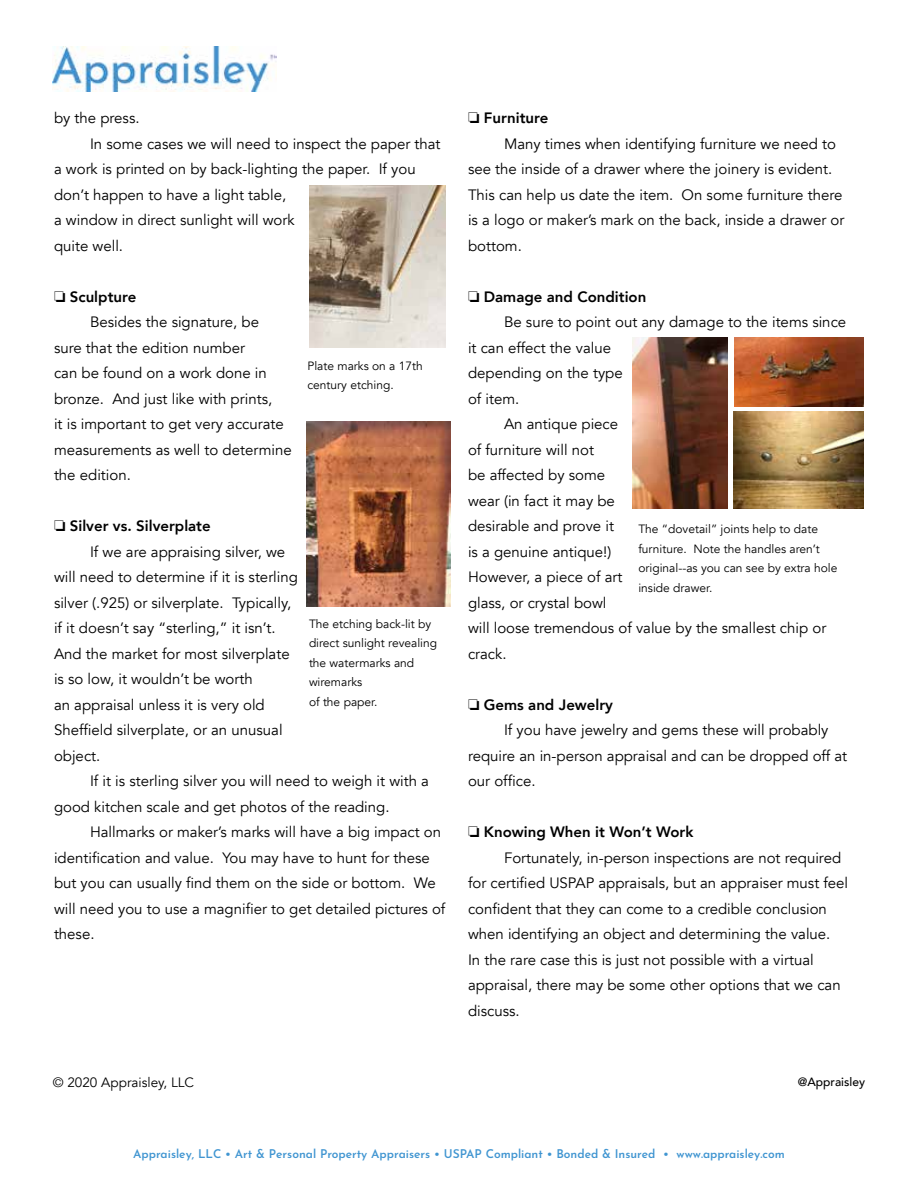
<style>
.page{position:relative;width:918px;height:1188px;background:#fff}
.page>*{position:absolute;margin:0;border:0;box-sizing:border-box;transform-origin:0 0}
.t1{font:15px "Avenir";color:#000}
.t2{font:800 15px "Avenir";color:#000}
.t3{font:13.5px "Avenir";color:#000}
.t4{font:12px/19.5px "Avenir";color:#000}
.t5{font:600 12px "Josefin Sans";color:#4095d1}
.t6{font:500 12px "Avenir";color:#000}
</style>
<div class="page">
<img style="left:306px;top:422px;width:144px;height:184px">
<img style="left:309px;top:185px;width:136px;height:162px">
<img style="left:633px;top:338px;width:94px;height:170px">
<img style="left:735px;top:338px;width:129px;height:68px">
<img style="left:734px;top:411px;width:129px;height:97px">
<img style="left:52px;top:47px;width:225px;height:44px">
<p class="t1" style="left:54px;top:109px;width:87px">by the press.</p>
<p class="t1" style="left:90px;top:134px;width:352px">In some cases we will need to inspect the paper that</p>
<p class="t1" style="left:54px;top:160px;width:363px">a work is printed on by back-lighting the paper. If you</p>
<p class="t1" style="left:54px;top:185px;width:234px">don’t happen to have a light table,</p>
<p class="t1" style="left:54px;top:211px;width:242px">a window in direct sunlight will work</p>
<p class="t1" style="left:54px;top:236px;width:71px">quite well.</p>
<p class="t2" style="left:54px;top:285px;width:84px">❏ Sculpture</p>
<p class="t1" style="left:90px;top:313px;width:171px">Besides the signature, be</p>
<p class="t1" style="left:54px;top:338px;width:193px">sure that the edition number</p>
<p class="t1" style="left:54px;top:364px;width:214px">can be found on a work done in</p>
<p class="t1" style="left:54px;top:389px;width:220px">bronze. And just like with prints,</p>
<p class="t1" style="left:54px;top:415px;width:231px">it is important to get very accurate</p>
<p class="t1" style="left:54px;top:440px;width:239px">measurements as well to determine</p>
<p class="t1" style="left:54px;top:466px;width:78px">the edition.</p>
<p class="t2" style="left:54px;top:514px;width:158px">❏ Silver vs. Silverplate</p>
<p class="t1" style="left:90px;top:542px;width:197px">If we are appraising silver, we</p>
<p class="t1" style="left:54px;top:568px;width:246px">will need to determine if it is sterling</p>
<p class="t1" style="left:54px;top:593px;width:239px">silver (.925) or silverplate. Typically,</p>
<p class="t1" style="left:54px;top:619px;width:223px">if it doesn’t say “sterling,” it isn’t.</p>
<p class="t1" style="left:54px;top:644px;width:237px">And the market for most silverplate</p>
<p class="t1" style="left:54px;top:670px;width:200px">is so low, it wouldn’t be worth</p>
<p class="t1" style="left:54px;top:695px;width:212px">an appraisal unless it is very old</p>
<p class="t1" style="left:54px;top:721px;width:230px">Sheffield silverplate, or an unusual</p>
<p class="t1" style="left:54px;top:746px;width:48px">object.</p>
<p class="t1" style="left:90px;top:772px;width:341px">If it is sterling silver you will need to weigh it with a</p>
<p class="t1" style="left:54px;top:797px;width:337px">good kitchen scale and get photos of the reading.</p>
<p class="t1" style="left:90px;top:823px;width:353px">Hallmarks or maker’s marks will have a big impact on</p>
<p class="t1" style="left:54px;top:848px;width:377px">identification and value. You may have to hunt for these</p>
<p class="t1" style="left:54px;top:874px;width:383px">but you can usually find them on the side or bottom. We</p>
<p class="t1" style="left:54px;top:899px;width:393px">will need you to use a magnifier to get detailed pictures of</p>
<p class="t1" style="left:54px;top:925px;width:42px">these.</p>
<p class="t4" style="left:308px;top:356px;width:117px">Plate marks on a 17th century etching.</p>
<p class="t4" style="left:309px;top:614px;width:130px">The etching back-lit by direct sunlight revealing the watermarks and wiremarks<br>of the paper.</p>
<p class="t2" style="left:468px;top:106px;width:82px">❏ Furniture</p>
<p class="t1" style="left:504px;top:134px;width:334px">Many times when identifying furniture we need to</p>
<p class="t1" style="left:468px;top:160px;width:366px">see the inside of a drawer where the joinery is evident.</p>
<p class="t1" style="left:468px;top:185px;width:376px">This can help us date the item. On some furniture there</p>
<p class="t1" style="left:468px;top:211px;width:378px">is a logo or maker’s mark on the back, inside a drawer or</p>
<p class="t1" style="left:468px;top:236px;width:55px">bottom.</p>
<p class="t2" style="left:468px;top:285px;width:180px">❏ Damage and Condition</p>
<p class="t1" style="left:504px;top:313px;width:344px">Be sure to point out any damage to the items since</p>
<p class="t1" style="left:468px;top:338px;width:145px">it can effect the value</p>
<p class="t1" style="left:468px;top:364px;width:156px">depending on the type</p>
<p class="t1" style="left:468px;top:389px;width:53px">of item.</p>
<p class="t1" style="left:504px;top:415px;width:116px">An antique piece</p>
<p class="t1" style="left:468px;top:440px;width:128px">of furniture will not</p>
<p class="t1" style="left:468px;top:466px;width:139px">be affected by some</p>
<p class="t1" style="left:468px;top:491px;width:148px">wear (in fact it may be</p>
<p class="t1" style="left:468px;top:517px;width:148px">desirable and prove it</p>
<p class="t1" style="left:468px;top:542px;width:145px">is a genuine antique!)</p>
<p class="t1" style="left:468px;top:568px;width:156px">However, a piece of art</p>
<p class="t1" style="left:468px;top:593px;width:140px">glass, or crystal bowl</p>
<p class="t1" style="left:468px;top:619px;width:360px">will loose tremendous of value by the smallest chip or</p>
<p class="t1" style="left:468px;top:644px;width:40px">crack.</p>
<p class="t2" style="left:468px;top:693px;width:147px">❏ Gems and Jewelry</p>
<p class="t1" style="left:504px;top:721px;width:326px">If you have jewelry and gems these will probably</p>
<p class="t1" style="left:468px;top:746px;width:381px">require an in-person appraisal and can be dropped off at</p>
<p class="t1" style="left:468px;top:772px;width:69px">our office.</p>
<p class="t2" style="left:468px;top:820px;width:227px">❏ Knowing When it Won’t Work</p>
<p class="t1" style="left:504px;top:848px;width:339px">Fortunately, in-person inspections are not required</p>
<p class="t1" style="left:468px;top:874px;width:382px">for certified USPAP appraisals, but an appraiser must feel</p>
<p class="t1" style="left:468px;top:899px;width:360px">confident that they can come to a credible conclusion</p>
<p class="t1" style="left:468px;top:925px;width:364px">when identifying an object and determining the value.</p>
<p class="t1" style="left:468px;top:950px;width:347px">In the rare case this is just not possible with a virtual</p>
<p class="t1" style="left:468px;top:976px;width:374px">appraisal, there may be some other options that we can</p>
<p class="t1" style="left:468px;top:1001px;width:53px">discuss.</p>
<p class="t4" style="left:638px;top:519px;width:201px">The “dovetail” joints help to date furniture. Note the handles aren’t original--as you can see by extra hole inside drawer.</p>
<p class="t3" style="left:53px;top:1074px;width:143px">© 2020 Appraisley, LLC</p>
<p class="t6" style="left:798px;top:1071px;width:69px">@Appraisley</p>
<p class="t5" style="left:133px;top:1143px;width:653px">Appraisley, LLC • Art &amp; Personal Property Appraisers • USPAP Compliant • Bonded &amp; Insured • www.appraisley.com</p>
</div>
